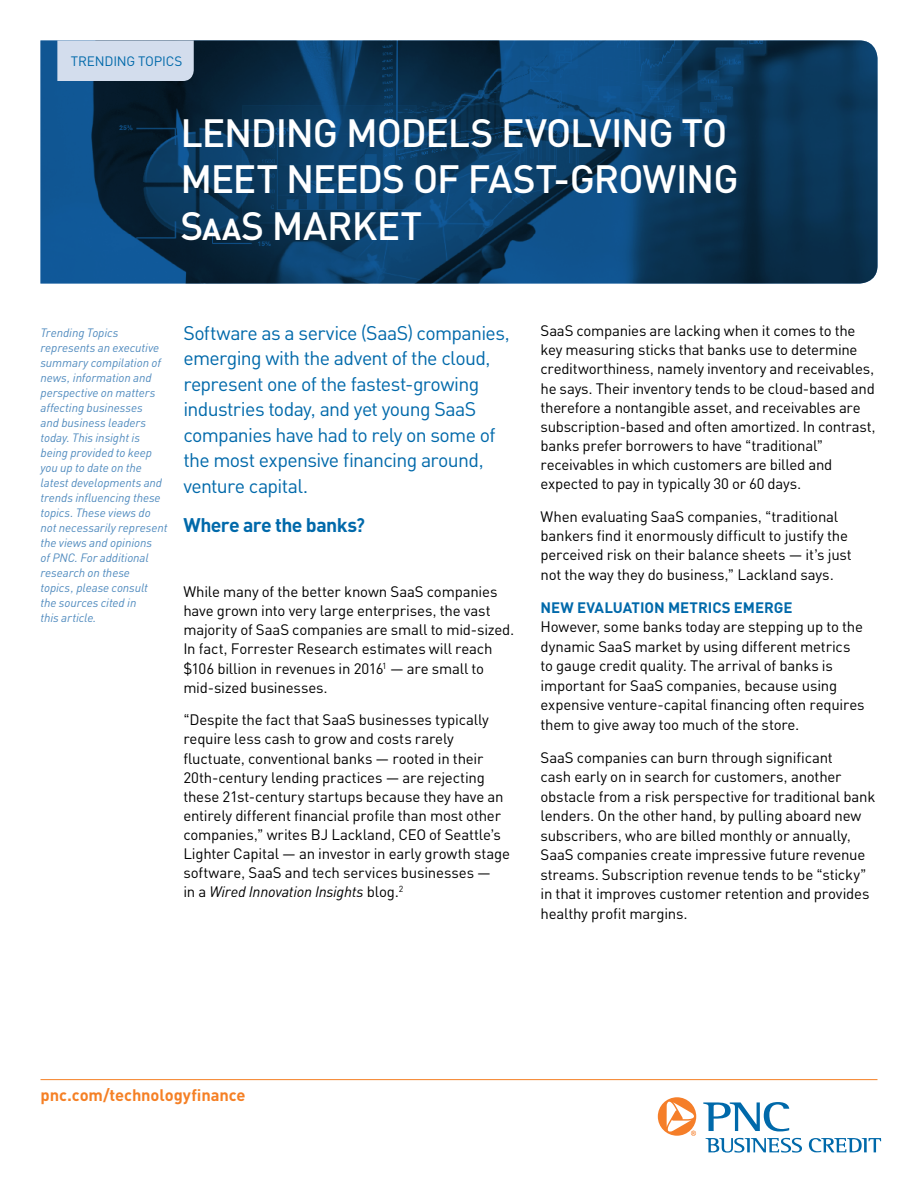
<style>
.page{position:relative;width:918px;height:1188px;background:#fff}
.page>*{position:absolute;margin:0;border:0;box-sizing:border-box;transform-origin:0 0}
.t1{font:500 39px/46.5px "PNC Sans";letter-spacing:-.03em;color:#fff}
.t2{font:19.5px/25.5px "PNC Sans";letter-spacing:-.035em;color:#0069aa}
.t3{font:700 19.5px "PNC Sans";letter-spacing:-.03em;color:#0069aa}
.t4{font:700 16.5px "PNC Sans";letter-spacing:-.005em;color:#f58025}
.t5{font:15px/19.2px "PNC Sans";letter-spacing:-.015em;color:#000}
.t6{font:700 15px "PNC Sans";letter-spacing:-.005em;color:#0069aa}
.t7{font:13.5px "PNC Sans";letter-spacing:-.015em;color:#0069aa}
.t8{font:italic 12px/15px "PNC Sans";letter-spacing:-.005em;color:#4f8abe}
.s1{font-weight:700;font-size:30px}
.s2{font-style:italic}
</style>
<div class="page">
<svg style="left:40px;top:40px;width:838px;height:244px;background:#0c3c62"></svg>
<div style="left:57px;top:41px;width:137px;height:40px;background:#d3dded"></div>
<hr style="left:40px;top:1079px;width:838px;height:1px;background:#f58025">
<svg style="left:703px;top:1102px;width:86px;height:29px"></svg>
<svg style="left:706px;top:1138px;width:175px;height:15px"></svg>
<svg style="left:658px;top:1097px;width:38px;height:39px"></svg>
<p class="t7" style="left:71px;top:53px;width:113px">TRENDING TOPICS</p>
<h1 class="t1" style="left:180px;top:108px;width:560px">LENDING MODELS EVOLVING TO<br>MEET NEEDS OF FAST-GROWING<br>S<span class="s1">AA</span>S MARKET</h1>
<p class="t8" style="left:40px;top:325px;width:129px">Trending Topics represents an executive summary compilation of news, information and perspective on matters affecting businesses<br>and business leaders today. This insight is being provided to keep you up to date on the latest developments and trends influencing these topics. These views do not necessarily represent the views and opinions<br>of PNC. For additional research on these<br>topics, please consult<br>the sources cited in<br>this article.</p>
<p class="t2" style="left:183px;top:320px;width:328px">Software as a service (SaaS) companies, emerging with the advent of the cloud, represent one of the fastest-growing industries today, and yet young SaaS companies have had to rely on some of the most expensive financing around, venture capital.</p>
<h2 class="t3" style="left:183px;top:512px;width:184px">Where are the banks?</h2>
<p class="t5" style="left:183px;top:582px;width:332px">While many of the better known SaaS companies have grown into very large enterprises, the vast majority of SaaS companies are small to mid-sized.<br>In fact, Forrester Research estimates will reach $106 billion in revenues in 2016<sup>1</sup> — are small to mid-sized businesses.</p>
<p class="t5" style="left:183px;top:710px;width:328px">“Despite the fact that SaaS businesses typically require less cash to grow and costs rarely fluctuate, conventional banks — rooted in their 20th-century lending practices — are rejecting these 21st-century startups because they have an entirely different financial profile than most other companies,” writes BJ Lackland, CEO of Seattle’s Lighter Capital — an investor in early growth stage software, SaaS and tech services businesses —<br>in a <span class="s2">Wired Innovation Insights</span> blog.<sup>2</sup></p>
<p class="t5" style="left:541px;top:321px;width:337px">SaaS companies are lacking when it comes to the key measuring sticks that banks use to determine creditworthiness, namely inventory and receivables, he says. Their inventory tends to be cloud-based and therefore a nontangible asset, and receivables are subscription-based and often amortized. In contrast, banks prefer borrowers to have “traditional” receivables in which customers are billed and expected to pay in typically 30 or 60 days.</p>
<p class="t5" style="left:541px;top:507px;width:313px">When evaluating SaaS companies, “traditional bankers find it enormously difficult to justify the perceived risk on their balance sheets — it’s just not the way they do business,” Lackland says.</p>
<p class="t6" style="left:541px;top:597px;width:253px">NEW EVALUATION METRICS EMERGE</p>
<p class="t5" style="left:541px;top:617px;width:326px">However, some banks today are stepping up to the dynamic SaaS market by using different metrics to gauge credit quality. The arrival of banks is important for SaaS companies, because using expensive venture-capital financing often requires them to give away too much of the store.</p>
<p class="t5" style="left:541px;top:747px;width:336px">SaaS companies can burn through significant<br>cash early on in search for customers, another obstacle from a risk perspective for traditional bank lenders. On the other hand, by pulling aboard new subscribers, who are billed monthly or annually, SaaS companies create impressive future revenue streams. Subscription revenue tends to be “sticky” in that it improves customer retention and provides healthy profit margins.</p>
<p class="t4" style="left:40px;top:1084px;width:207px">pnc.com/technologyfinance</p>
</div>
